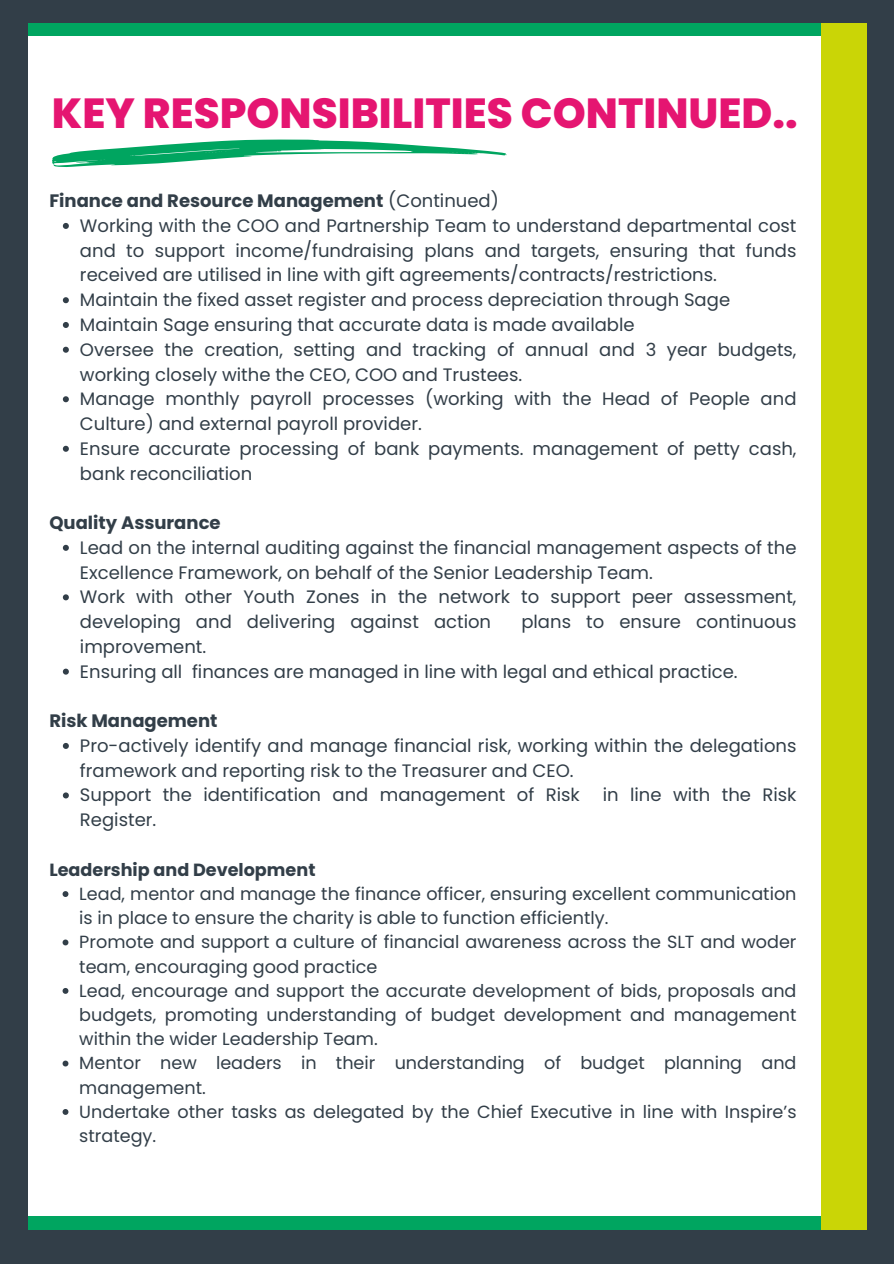
<style>
.page{position:relative;width:894px;height:1264px;background:#fff}
.page>*{position:absolute;margin:0;border:0;box-sizing:border-box;transform-origin:0 0}
.t1{font:800 42px "Poppins";color:#e51571}
.t2{font:18px/24.8px "Poppins";color:#323e48}
.t3{font:700 18px "Poppins";color:#323e48}
.t4{font:17.55px/24.2px "Poppins";color:#323e48}
.t5{font:700 17.55px "Poppins";color:#323e48}
.s1{font-weight:400}
</style>
<div class="page">
<svg style="left:63px;top:223px;width:6px;height:6px"></svg>
<svg style="left:63px;top:297px;width:6px;height:6px"></svg>
<svg style="left:63px;top:322px;width:6px;height:6px"></svg>
<svg style="left:63px;top:347px;width:6px;height:6px"></svg>
<svg style="left:63px;top:396px;width:6px;height:6px"></svg>
<svg style="left:63px;top:446px;width:6px;height:6px"></svg>
<svg style="left:63px;top:545px;width:6px;height:6px"></svg>
<svg style="left:63px;top:594px;width:6px;height:6px"></svg>
<svg style="left:63px;top:668px;width:6px;height:6px"></svg>
<svg style="left:63px;top:743px;width:6px;height:6px"></svg>
<svg style="left:63px;top:792px;width:6px;height:6px"></svg>
<svg style="left:63px;top:891px;width:5px;height:6px"></svg>
<svg style="left:63px;top:939px;width:5px;height:6px"></svg>
<svg style="left:63px;top:988px;width:5px;height:5px"></svg>
<svg style="left:63px;top:1060px;width:5px;height:6px"></svg>
<svg style="left:63px;top:1109px;width:5px;height:5px"></svg>
<svg style="left:52px;top:139px;width:454px;height:28px"></svg>
<div style="left:0;top:0;width:893px;height:35px;background:#00a560"></div>
<div style="left:0;top:1216px;width:893px;height:47px;background:#00a560"></div>
<div style="left:820px;top:7px;width:73px;height:1256px;background:#cad506"></div>
<div style="left:0;top:0;width:893px;height:23px;background:#323e48"></div>
<div style="left:0;top:1230px;width:893px;height:33px;background:#323e48"></div>
<div style="left:0;top:0;width:28px;height:1263px;background:#323e48"></div>
<div style="left:866px;top:0;width:27px;height:1263px;background:#323e48"></div>
<p class="t1" style="left:52px;top:84px;width:747px">KEY RESPONSIBILITIES CONTINUED..</p>
<h1 class="t3" style="left:49px;top:188px;width:451px">Finance and Resource Management <span class="s1">(Continued)</span></h1>
<p class="t2" style="left:80px;top:213px;width:717px;text-align:justify">Working with the COO and Partnership Team to understand departmental cost and to support income/fundraising plans and targets, ensuring that funds received are utilised in line with gift agreements/contracts/restrictions.</p>
<p class="t2" style="left:80px;top:287px;width:651px">Maintain the fixed asset register and process depreciation through Sage</p>
<p class="t2" style="left:80px;top:312px;width:556px">Maintain Sage ensuring that accurate data is made available</p>
<p class="t2" style="left:80px;top:337px;width:717px">Oversee the creation, setting and tracking of annual and 3 year budgets, working closely withe the CEO, COO and Trustees.</p>
<p class="t2" style="left:80px;top:386px;width:717px">Manage monthly payroll processes (working with the Head of People and<br>Culture) and external payroll provider.</p>
<p class="t2" style="left:80px;top:436px;width:717px">Ensure accurate processing of bank payments. management of petty cash, bank reconciliation</p>
<p class="t3" style="left:49px;top:510px;width:173px">Quality Assurance</p>
<p class="t2" style="left:80px;top:535px;width:717px">Lead on the internal auditing against the financial management aspects of the<br>Excellence Framework, on behalf of the Senior Leadership Team.</p>
<h2 class="t2" style="left:80px;top:584px;width:717px">Work with other Youth Zones in the network to support peer assessment, developing and delivering against action</h2>
<h2 class="t2" style="left:521px;top:609px;width:276px">plans to ensure continuous</h2>
<h2 class="t2" style="left:80px;top:634px;width:128px">improvement.</h2>
<p class="t2" style="left:80px;top:659px;width:659px">Ensuring all finances are managed in line with legal and ethical practice.</p>
<p class="t3" style="left:49px;top:708px;width:170px">Risk Management</p>
<p class="t2" style="left:80px;top:733px;width:717px">Pro-actively identify and manage financial risk, working within the delegations framework and reporting risk to the Treasurer and CEO.</p>
<h2 class="t2" style="left:80px;top:782px;width:501px">Support the identification and management of Risk</h2>
<h2 class="t2" style="left:602px;top:782px;width:195px">in line with the Risk</h2>
<h2 class="t2" style="left:80px;top:807px;width:78px">Register.</h2>
<p class="t5" style="left:49px;top:857px;width:267px">Leadership and Development</p>
<p class="t4" style="left:79px;top:881px;width:718px">Lead, mentor and manage the finance officer, ensuring excellent communication is in place to ensure the charity is able to function efficiently.</p>
<h2 class="t4" style="left:79px;top:930px;width:718px">Promote and support a culture of financial awareness across the SLT and woder team, encouraging good practice</h2>
<p class="t4" style="left:79px;top:978px;width:718px;text-align:justify">Lead, encourage and support the accurate development of bids, proposals and budgets, promoting understanding of budget development and management within the wider Leadership Team.</p>
<p class="t4" style="left:79px;top:1051px;width:718px">Mentor new leaders in their understanding of budget planning and management.</p>
<p class="t4" style="left:79px;top:1099px;width:718px">Undertake other tasks as delegated by the Chief Executive in line with Inspire’s strategy.</p>
</div>
